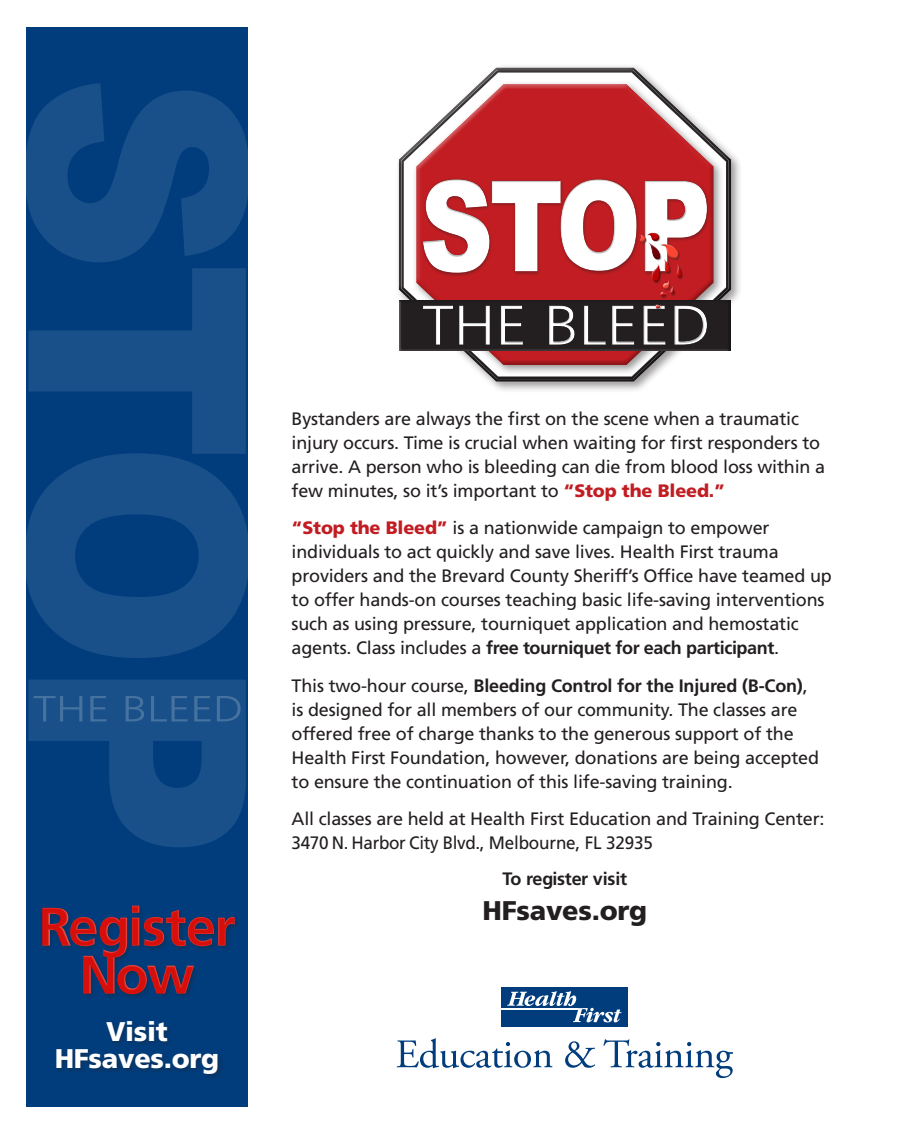
<style>
.page{position:relative;width:918px;height:1134px;background:#fff}
.page>*{position:absolute;margin:0;border:0;box-sizing:border-box;transform-origin:0 0}
.t1{font:700 54px/48px "Frutiger LT Std";letter-spacing:-.03em;color:#d60f0a;text-align:center}
.t2{font:900 27px/27px "Frutiger LT Std";letter-spacing:-.01em;color:#fff;text-align:center}
.t3{font:900 27px "Frutiger LT Std";letter-spacing:-.01em;color:#231f20}
.t4{font:18px/24px "Frutiger LT Std";letter-spacing:-.01em;color:#231f20}
.t5{font:700 18px "Frutiger LT Std";letter-spacing:-.01em;color:#231f20}
.s1{font-weight:900;color:#c11d22}
.s2{font-weight:700}
</style>
<div class="page">
<div style="left:26px;top:27px;width:222px;height:1080px;background:#013d7d"></div>
<svg style="left:397px;top:1038px;width:156px;height:30px"></svg>
<svg style="left:565px;top:1041px;width:30px;height:27px"></svg>
<svg style="left:603px;top:1039px;width:130px;height:39px"></svg>
<div style="left:501px;top:988px;width:127px;height:39px;background:#013d7d"></div>
<hr style="left:501px;top:1008px;width:77px;height:1px;background:#fff">
<svg style="left:507px;top:991px;width:115px;height:32px"></svg>
<svg style="left:26px;top:83px;width:222px;height:764px;fill:#195089"></svg>
<svg style="left:34px;top:696px;width:207px;height:25px;background:#24588e"></svg>
<div style="left:395px;top:64px;width:348px;height:329px;background:#231f20;opacity:.45"></div>
<div style="left:397px;top:66px;width:334px;height:224px;background:#fff;opacity:.35"></div>
<div style="left:397px;top:156px;width:334px;height:226px;background:#231f20;opacity:.3"></div>
<div style="left:412px;top:80px;width:312px;height:296px;background:#231f20;opacity:.45"></div>
<div style="left:414px;top:82px;width:301px;height:201px;background:#fff;opacity:.35"></div>
<div style="left:414px;top:163px;width:301px;height:202px;background:#231f20;opacity:.3"></div>
<div style="left:397px;top:297px;width:333px;height:54px;background:#231f20;opacity:.3"></div>
<div style="left:421px;top:304px;width:290px;height:44px;background:#231f20"></div>
<div style="left:421px;top:177px;width:285px;height:95px;background:#c11d22"></div>
<svg style="left:423px;top:305px;width:284px;height:40px"></svg>
<svg style="left:423px;top:179px;width:284px;height:118px"></svg>
<div style="left:637px;top:232px;width:45px;height:76px;background:#fff;opacity:.75"></div>
<div style="left:637px;top:234px;width:46px;height:76px;background:#231f20;opacity:.45"></div>
<div style="left:40px;top:904px;width:202px;height:177px;background:#231f20;opacity:.4"></div>
<div style="left:5px;top:895px;width:285px;height:112px;background:#fff;opacity:.55"></div>
<h1 class="t1" style="left:39px;top:903px;width:198px">Register<br>Now</h1>
<h2 class="t2" style="left:55px;top:1018px;width:166px">Visit<br>HFsaves.org</h2>
<p class="t4" style="left:292px;top:406px;width:535px">Bystanders are always the first on the scene when a traumatic injury occurs. Time is crucial when waiting for first responders to arrive. A person who is bleeding can die from blood loss within a few minutes, so it’s important to <span class="s1">“Stop the Bleed.”</span></p>
<p class="t4" style="left:292px;top:516px;width:542px"><span class="s1">“Stop the Bleed”</span> is a nationwide campaign to empower individuals to act quickly and save lives. Health First trauma providers and the Brevard County Sheriff’s Office have teamed up to offer hands-on courses teaching basic life-saving interventions such as using pressure, tourniquet application and hemostatic agents. Class includes a <span class="s2">free tourniquet for each participant</span>.</p>
<p class="t4" style="left:292px;top:673px;width:529px">This two-hour course, <span class="s2">Bleeding Control for the Injured (B-Con)</span>, is designed for all members of our community. The classes are offered free of charge thanks to the generous support of the Health First Foundation, however, donations are being accepted to ensure the continuation of this life-saving training.</p>
<p class="t4" style="left:292px;top:807px;width:534px">All classes are held at Health First Education and Training Center:<br>3470 N. Harbor City Blvd., Melbourne, FL 32935</p>
<p class="t5" style="left:503px;top:868px;width:126px">To register visit</p>
<h2 class="t3" style="left:483px;top:894px;width:166px">HFsaves.org</h2>
</div>
